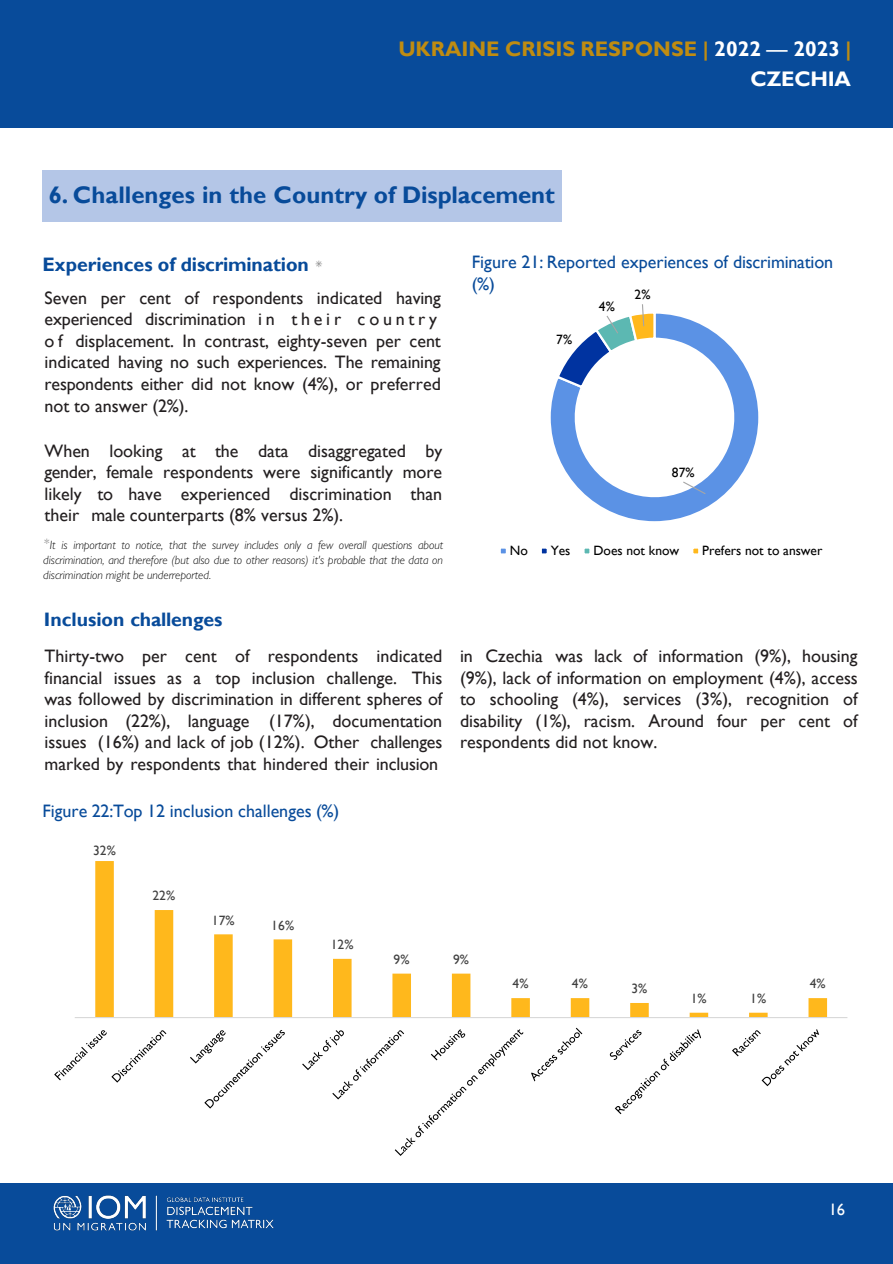
<style>
.page{position:relative;width:893px;height:1264px;background:#fff}
.page>*{position:absolute;margin:0;border:0;box-sizing:border-box;transform-origin:0 0}
.t1{font:700 24px "Gill Sans";color:#084b9a}
.t2{font:700 21px "Gill Sans";color:#bf8c11}
.t3{font:700 21px "Gill Sans";letter-spacing:-.01em;color:#fff}
.t4{font:700 19.5px "Gill Sans";letter-spacing:-.005em;color:#084b9a}
.t5{font:18px/21.6px "Gill Sans";color:#231f20;text-align:justify}
.t6{font:18px/21.6px "Gill Sans";color:#084b9a}
.t7{font:16.5px "Gill Sans";color:#fff}
.t8{font:13.5px "Gill Sans";color:#000}
.t9{font:13.5px "Gill Sans";letter-spacing:.005em;color:#404040}
.t10{font:italic 300 12px/14.7px "Gill Sans Nova";letter-spacing:.005em;color:#000;text-align:justify}
.s1{color:#fff}
.s2{font-weight:400;color:#fff}
.s3{font-family:"Gill Sans Nova";font-weight:300;font-size:15px;color:#7f7f7f}
.s4{font-size:15px;color:#7f7f7f}
</style>
<div class="page">
<div style="left:0;top:0;width:892px;height:128px;background:#084b9a"></div>
<div style="left:0;top:1182px;width:892px;height:81px;background:#084b9a"></div>
<img style="left:53px;top:1195px;width:221px;height:36px">
<div style="left:42px;top:170px;width:519px;height:51px;background:#b4c6e7"></div>
<svg style="left:550px;top:304px;width:209px;height:218px"></svg>
<div style="left:499px;top:547px;width:8px;height:7px;background:#5b92e5"></div>
<div style="left:498px;top:546px;width:10px;height:9px;border:2px solid #fff"></div>
<div style="left:540px;top:547px;width:7px;height:7px;background:#0033a0"></div>
<div style="left:539px;top:546px;width:10px;height:9px;border:2px solid #fff"></div>
<div style="left:583px;top:547px;width:7px;height:7px;background:#5cb8b2"></div>
<div style="left:582px;top:546px;width:9px;height:9px;border:2px solid #fff"></div>
<div style="left:692px;top:547px;width:7px;height:7px;background:#ffb81c"></div>
<div style="left:691px;top:546px;width:9px;height:9px;border:2px solid #fff"></div>
<svg style="left:95px;top:861px;width:732px;height:155px"></svg>
<hr style="left:75px;top:1016px;width:772px;height:1px;background:#d9d9d9">
<svg style="left:54px;top:1030px;width:112px;height:52px"></svg>
<svg style="left:190px;top:1030px;width:95px;height:78px"></svg>
<svg style="left:302px;top:1029px;width:221px;height:126px"></svg>
<svg style="left:531px;top:1027px;width:51px;height:54px"></svg>
<svg style="left:609px;top:1029px;width:92px;height:84px"></svg>
<svg style="left:732px;top:1029px;width:87px;height:56px"></svg>
<p class="t2" style="left:398px;top:36px;width:454px">UKRAINE CRISIS RESPONSE | <span class="s1">2022</span> <span class="s2">—</span> <span class="s1">2023</span> |</p>
<p class="t3" style="left:750px;top:66px;width:102px">CZECHIA</p>
<p class="t1" style="left:49px;top:180px;width:507px">6. Challenges in the Country of Displacement</p>
<p class="t4" style="left:42px;top:252px;width:281px">Experiences of discrimination <span class="s3">*</span></p>
<p class="t5" style="left:45px;top:287px;width:398px;text-align:left">Seven per cent of respondents indicated having experienced discrimination i n t h e i r c o u n t r y o f displacement. In contrast, eighty-seven per cent indicated having no such experiences. The remaining respondents either did not know (4%), or preferred not to answer (2%).</p>
<p class="t5" style="left:45px;top:440px;width:399px">When looking at the data disaggregated by gender, female respondents were significantly more likely to have experienced discrimination than their male counterparts (8% versus 2%).</p>
<p class="t10" style="left:43px;top:537px;width:401px"><span class="s4">*</span>It is important to notice, that the survey includes only a few overall questions about discrimination, and therefore (but also due to other reasons) it's probable that the data on discrimination might be underreported.</p>
<p class="t4" style="left:44px;top:608px;width:180px">Inclusion challenges</p>
<p class="t6" style="left:472px;top:252px;width:363px">Figure 21: Reported experiences of discrimination (%)</p>
<p class="t8" style="left:634px;top:286px;width:17px">2%</p>
<p class="t8" style="left:556px;top:332px;width:17px">7%</p>
<p class="t8" style="left:599px;top:298px;width:17px">4%</p>
<p class="t8" style="left:671px;top:464px;width:24px">87%</p>
<p class="t8" style="left:509px;top:542px;width:20px">No</p>
<p class="t8" style="left:550px;top:542px;width:21px">Yes</p>
<p class="t8" style="left:593px;top:542px;width:87px">Does not know</p>
<p class="t8" style="left:702px;top:542px;width:122px">Prefers not to answer</p>
<p class="t5" style="left:45px;top:645px;width:399px">Thirty-two per cent of respondents indicated financial issues as a top inclusion challenge. This was followed by discrimination in different spheres of inclusion (22%), language (17%), documentation issues (16%) and lack of job (12%). Other challenges marked by respondents that hindered their inclusion</p>
<p class="t5" style="left:460px;top:645px;width:399px">in Czechia was lack of information (9%), housing (9%), lack of information on employment (4%), access to schooling (4%), services (3%), recognition of disability (1%), racism. Around four per cent of respondents did not know.</p>
<p class="t6" style="left:42px;top:800px;width:298px">Figure 22:Top 12 inclusion challenges (%)</p>
<p class="t9" style="left:93px;top:842px;width:24px">32%</p>
<p class="t9" style="left:152px;top:887px;width:24px">22%</p>
<p class="t9" style="left:212px;top:912px;width:24px">17%</p>
<p class="t9" style="left:271px;top:916px;width:24px">16%</p>
<p class="t9" style="left:331px;top:936px;width:24px">12%</p>
<p class="t9" style="left:393px;top:951px;width:17px">9%</p>
<p class="t9" style="left:453px;top:951px;width:17px">9%</p>
<p class="t9" style="left:512px;top:975px;width:17px">4%</p>
<p class="t9" style="left:572px;top:975px;width:17px">4%</p>
<p class="t9" style="left:631px;top:980px;width:17px">3%</p>
<p class="t9" style="left:690px;top:990px;width:17px">1%</p>
<p class="t9" style="left:750px;top:990px;width:17px">1%</p>
<p class="t9" style="left:809px;top:975px;width:17px">4%</p>
<p class="t7" style="left:828px;top:1199px;width:18px">16</p>
</div>
